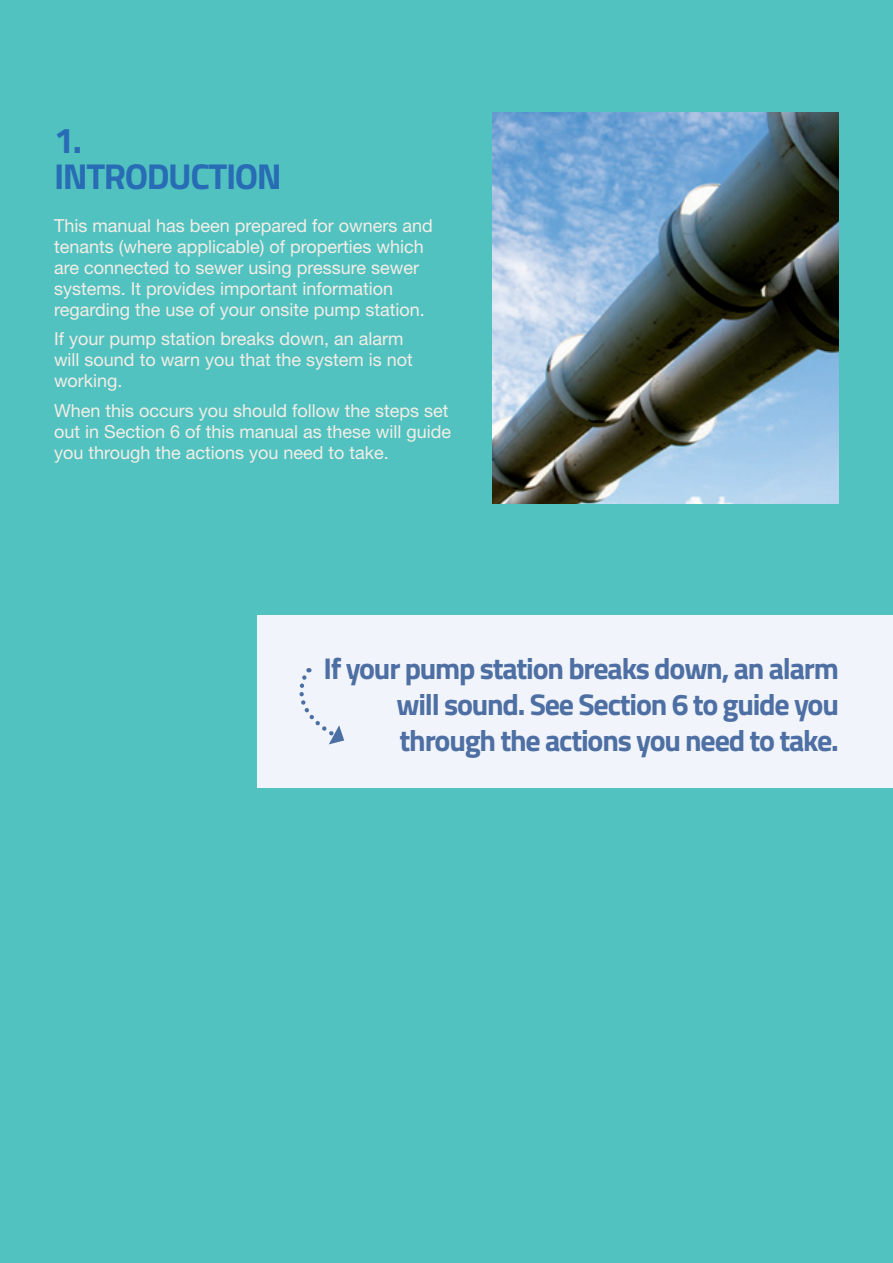
<style>
.page{position:relative;width:893px;height:1263px;background:#52c2c0}
.page>*{position:absolute;margin:0;border:0;box-sizing:border-box;transform-origin:0 0}
.t1{font:700 36px/36px "Titillium Web";letter-spacing:-.04em;color:#286cb5}
.t2{font:700 30px/36px "Titillium Web";letter-spacing:-.04em;color:#4d6fa3;text-align:justify}
.t3{font:18px/21px "Helvetica Neue LT Std";color:#f3eee6}
</style>
<div class="page">
<img style="left:492px;top:113px;width:347px;height:391px">
<div style="left:257px;top:616px;width:636px;height:172px;background:#f1f4fa"></div>
<svg style="left:299px;top:668px;width:45px;height:76px"></svg>
<h1 class="t1" style="left:54px;top:121px;width:229px">1.<br>INTRODUCTION</h1>
<p class="t3" style="left:54px;top:215px;width:380px">This manual has been prepared for owners and tenants (where applicable) of properties which are connected to sewer using pressure sewer systems. It provides important information regarding the use of your onsite pump station.</p>
<p class="t3" style="left:54px;top:328px;width:360px">If your pump station breaks down, an alarm will sound to warn you that the system is not working.</p>
<p class="t3" style="left:54px;top:400px;width:399px">When this occurs you should follow the steps set out in Section 6 of this manual as these will guide you through the actions you need to take.</p>
<h2 class="t2" style="left:396px;top:649px;width:444px;text-indent:-73px">If your pump station breaks down, an alarm will sound. See Section 6 to guide you through the actions you need to take.</h2>
</div>
